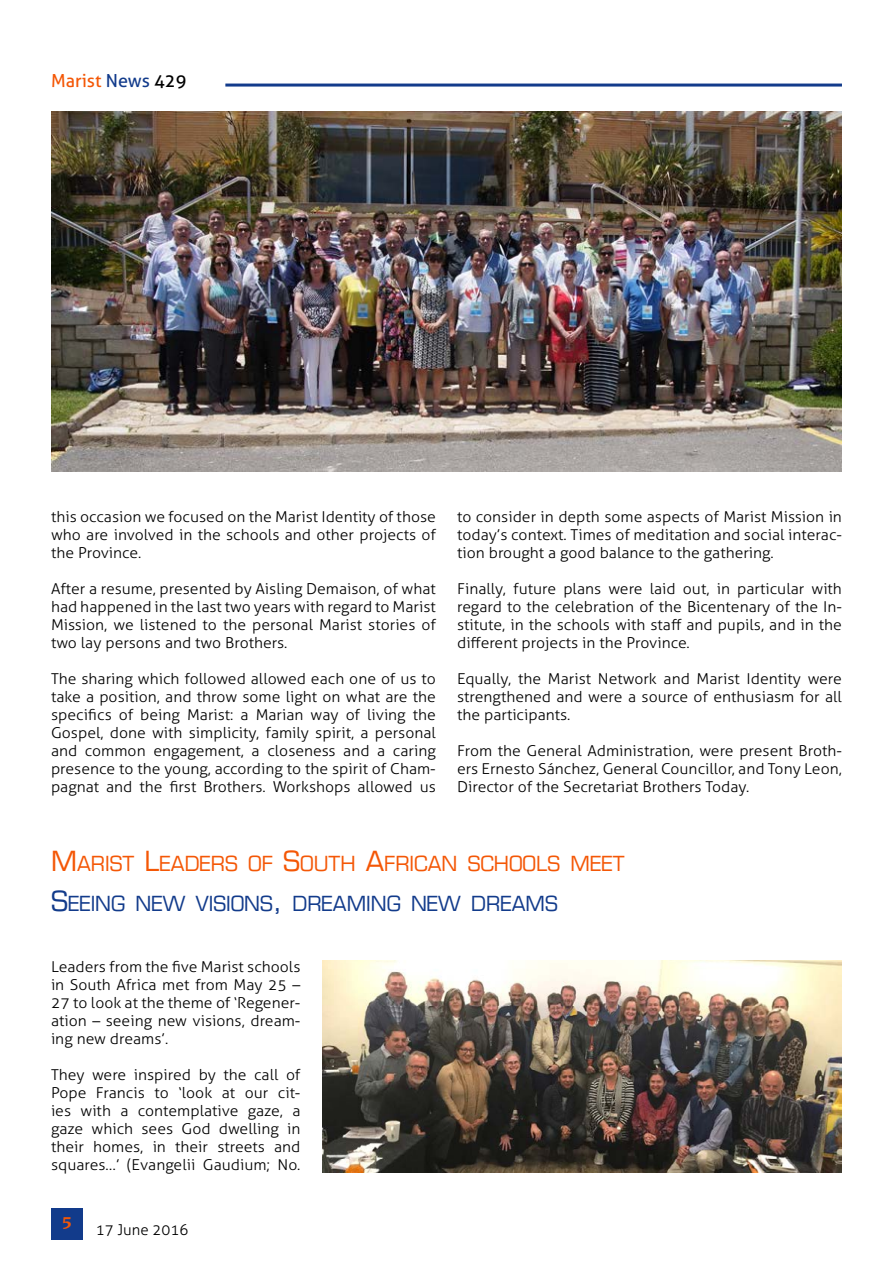
<style>
.page{position:relative;width:893px;height:1263px;background:#fff}
.page>*{position:absolute;margin:0;border:0;box-sizing:border-box;transform-origin:0 0}
.t1{font:20.25px/39.8px "Eurostile";color:#f45706}
.t2{font:18px "Aller";color:#f45706}
.t3{font:700 18px "Novarese IT Cby BT";color:#f45706}
.t4{font:300 15px/18px "Aller";color:#000;text-align:justify;scale:1.05 1}
.t5{font:300 15px "Aller";color:#000}
.s1{color:#123b8b}
.s2{color:#000}
.s3{font-size:27px}
.s4{font-size:27px;color:#123b8b}
</style>
<div class="page">
<hr style="left:225px;top:84px;width:617px;height:3px;background:#123b8b">
<div style="left:51px;top:1208px;width:32px;height:31px;background:#123b8b"></div>
<img style="left:51px;top:111px;width:791px;height:360px">
<img style="left:322px;top:960px;width:520px;height:212px">
<p class="t2" style="left:51px;top:69px;width:137px">Marist <span class="s1">News</span> <span class="s2">429</span></p>
<p class="t4" style="left:51px;top:508px;width:368px">this occasion we focused on the Marist Identity of those who are involved in the schools and other projects of the Province.</p>
<p class="t4" style="left:51px;top:580px;width:368px">After a resume, presented by Aisling Demaison, of what had happened in the last two years with regard to Marist Mission, we listened to the personal Marist stories of two lay persons and two Brothers.</p>
<p class="t4" style="left:51px;top:670px;width:368px">The sharing which followed allowed each one of us to take a position, and throw some light on what are the specifics of being Marist: a Marian way of living the Gospel, done with simplicity, family spirit, a personal and common engagement, a closeness and a caring presence to the young, according to the spirit of Cham&shy;pagnat and the first Brothers. Workshops allowed us</p>
<p class="t4" style="left:457px;top:508px;width:368px">to consider in depth some aspects of Marist Mission in today’s context. Times of meditation and social interac&shy;tion brought a good balance to the gathering.</p>
<p class="t4" style="left:457px;top:580px;width:368px">Finally, future plans were laid out, in particular with regard to the celebration of the Bicentenary of the In&shy;stitute, in the schools with staff and pupils, and in the different projects in the Province.</p>
<p class="t4" style="left:457px;top:670px;width:368px">Equally, the Marist Network and Marist Identity were strengthened and were a source of enthusiasm for all the participants.</p>
<p class="t4" style="left:457px;top:742px;width:368px">From the General Administration, were present Broth&shy;ers Ernesto Sánchez, General Councillor, and Tony Leon, Director of the Secretariat Brothers Today.</p>
<h1 class="t1" style="left:51px;top:843px;width:575px"><span class="s3">M</span>ARIST <span class="s3">L</span>EADERS OF <span class="s3">S</span>OUTH <span class="s3">A</span>FRICAN SCHOOLS MEET<br><span class="s4">S</span><span class="s1">EEING NEW VISIONS</span><span class="s4">,</span> <span class="s1">DREAMING NEW DREAMS</span></h1>
<p class="t4" style="left:51px;top:958px;width:239px">Leaders from the five Marist schools in South Africa met from May 25 – 27 to look at the theme of ‘Regener&shy;ation – seeing new visions, dream&shy;ing new dreams’.</p>
<p class="t4" style="left:51px;top:1066px;width:239px">They were inspired by the call of Pope Francis to ‘look at our cit&shy;ies with a contemplative gaze, a gaze which sees God dwelling in their homes, in their streets and squares…’ (Evangelii Gaudium; No.</p>
<p class="t3" style="left:62px;top:1212px;width:12px">5</p>
<p class="t5" style="left:96px;top:1220px;width:94px">17 June 2016</p>
</div>
